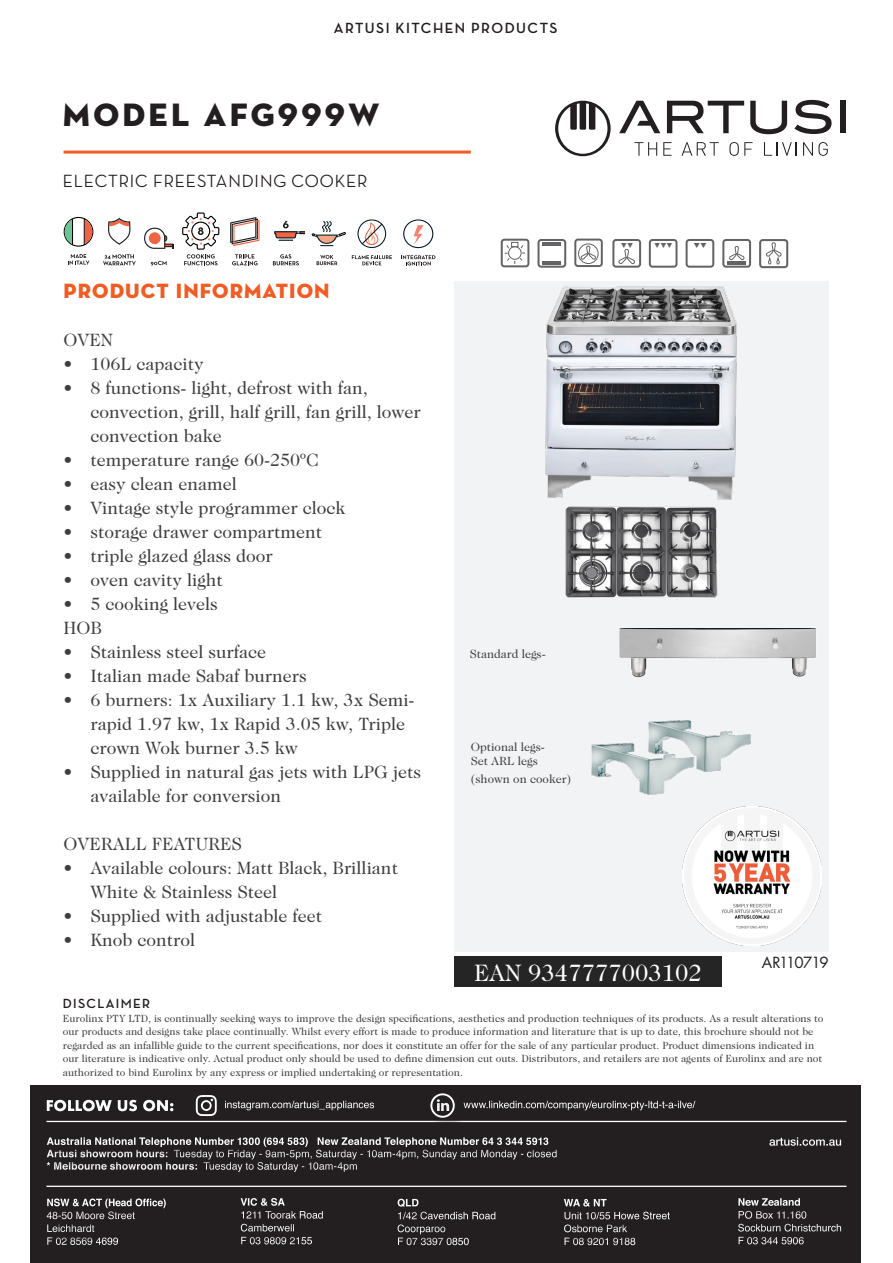
<style>
.page{position:relative;width:893px;height:1263px;background:#fff}
.page>*{position:absolute;margin:0;border:0;box-sizing:border-box;transform-origin:0 0}
.Model_Heading{font:33px "Neutraface Display Titling";letter-spacing:.1em;color:#231f20}
.t1{font:24px "Caslon 224 Std";color:#fff}
.Heading_1{font:21px "Neutraface Display Titling";letter-spacing:.05em;color:#f25b21}
.Body{font:18px/24px "Caslon 224 Std";color:#3e3e3f}
.Model_Heading-2{font:500 18px "Neutraface Display";letter-spacing:.05em;color:#231f20}
.t2{font:700 15px "Neutraface Display";letter-spacing:.1em;color:#231f20}
.t3{font:15px "Futura";letter-spacing:-.07em;color:#231f20}
.t4{font:700 13.5px "Neutraface Display";letter-spacing:.1em;color:#231f20}
.Body-2{font:12px "Caslon 224 Std";color:#3e3e3f}
.Disclaimer{font:10.5px/13.5px "Caslon 224 Std";color:#3e3e3f}
.t5{font:6.9px "Wingdings 3";color:#636366;scale:.91 1}
</style>
<div class="page">
<div style="left:455px;top:282px;width:374px;height:670px;background:#f2f3f4"></div>
<svg style="left:555px;top:101px;width:56px;height:55px"></svg>
<svg style="left:619px;top:101px;width:41px;height:32px"></svg>
<div style="left:840px;top:101px;width:5px;height:32px;background:#231f20"></div>
<svg style="left:794px;top:100px;width:37px;height:34px"></svg>
<svg style="left:750px;top:101px;width:37px;height:33px"></svg>
<svg style="left:667px;top:101px;width:77px;height:32px"></svg>
<svg style="left:634px;top:142px;width:23px;height:14px"></svg>
<svg style="left:663px;top:142px;width:8px;height:14px"></svg>
<svg style="left:681px;top:142px;width:38px;height:14px"></svg>
<svg style="left:729px;top:142px;width:24px;height:14px"></svg>
<svg style="left:764px;top:142px;width:33px;height:14px"></svg>
<svg style="left:803px;top:142px;width:25px;height:14px"></svg>
<hr style="left:64px;top:151px;width:407px;height:3px;background:#f25b21">
<div style="left:454px;top:956px;width:268px;height:31px;background:#242524"></div>
<div style="left:31px;top:1085px;width:830px;height:178px;background:#231f20"></div>
<svg style="left:196px;top:1095px;width:21px;height:21px"></svg>
<svg style="left:47px;top:1100px;width:126px;height:11px"></svg>
<svg style="left:225px;top:1101px;width:149px;height:9px"></svg>
<svg style="left:467px;top:1101px;width:228px;height:9px"></svg>
<hr style="left:46px;top:1186px;width:800px;height:1px;background:#fff">
<hr style="left:46px;top:1121px;width:800px;height:1px;background:#fff">
<svg style="left:47px;top:1137px;width:510px;height:35px"></svg>
<svg style="left:769px;top:1137px;width:72px;height:9px"></svg>
<svg style="left:47px;top:1198px;width:119px;height:47px"></svg>
<div style="left:736px;top:1221px;width:118px;height:23px;background:#231f20;opacity:.68"></div>
<div style="left:736px;top:1209px;width:83px;height:22px;background:#231f20"></div>
<svg style="left:738px;top:1198px;width:103px;height:33px"></svg>
<svg style="left:398px;top:1199px;width:97px;height:46px"></svg>
<svg style="left:564px;top:1212px;width:106px;height:33px"></svg>
<div style="left:562px;top:1197px;width:57px;height:22px;background:#231f20;opacity:.68"></div>
<svg style="left:564px;top:1199px;width:43px;height:7px"></svg>
<svg style="left:307px;top:1237px;width:5px;height:7px"></svg>
<div style="left:239px;top:1221px;width:68px;height:23px;background:#231f20;opacity:.68"></div>
<div style="left:240px;top:1209px;width:95px;height:22px;background:#231f20"></div>
<svg style="left:241px;top:1198px;width:82px;height:33px"></svg>
<div style="left:428px;top:1091px;width:39px;height:39px;background:#231f20;opacity:.68"></div>
<div style="left:430px;top:1093px;width:25px;height:25px;border:2px solid #fff;border-radius:50%"></div>
<svg style="left:437px;top:1099px;width:12px;height:12px"></svg>
<img style="left:682px;top:807px;width:139px;height:139px">
<img style="left:545px;top:286px;width:192px;height:214px">
<svg style="left:108px;top:218px;width:23px;height:27px"></svg>
<svg style="left:103px;top:254px;width:33px;height:11px"></svg>
<svg style="left:144px;top:228px;width:29px;height:21px"></svg>
<div style="left:149px;top:232px;width:12px;height:12px;background:#f16343;border-radius:50%"></div>
<svg style="left:151px;top:261px;width:16px;height:5px"></svg>
<svg style="left:182px;top:212px;width:37px;height:53px"></svg>
<svg style="left:273px;top:254px;width:26px;height:11px"></svg>
<svg style="left:274px;top:221px;width:30px;height:20px"></svg>
<svg style="left:230px;top:217px;width:30px;height:29px"></svg>
<svg style="left:232px;top:254px;width:26px;height:11px"></svg>
<svg style="left:64px;top:217px;width:29px;height:30px"></svg>
<svg style="left:68px;top:254px;width:21px;height:11px"></svg>
<svg style="left:312px;top:221px;width:34px;height:25px"></svg>
<svg style="left:317px;top:255px;width:20px;height:10px"></svg>
<svg style="left:357px;top:219px;width:29px;height:29px"></svg>
<svg style="left:352px;top:255px;width:40px;height:10px"></svg>
<svg style="left:403px;top:219px;width:30px;height:29px"></svg>
<svg style="left:401px;top:255px;width:34px;height:10px"></svg>
<img style="left:565px;top:506px;width:153px;height:92px">
<svg style="left:574px;top:239px;width:29px;height:28px"></svg>
<div style="left:578px;top:244px;width:20px;height:20px;border:1px solid #636366;border-radius:50%"></div>
<svg style="left:649px;top:239px;width:28px;height:29px"></svg>
<svg style="left:537px;top:239px;width:29px;height:29px"></svg>
<hr style="left:542px;top:242px;width:19px;height:3px;background:#636366">
<hr style="left:542px;top:261px;width:19px;height:3px;background:#636366">
<svg style="left:722px;top:239px;width:29px;height:29px"></svg>
<hr style="left:727px;top:261px;width:19px;height:3px;background:#636366">
<svg style="left:501px;top:239px;width:28px;height:28px"></svg>
<svg style="left:759px;top:239px;width:29px;height:29px"></svg>
<img style="left:619px;top:628px;width:197px;height:50px">
<img style="left:591px;top:720px;width:160px;height:75px">
<svg style="left:612px;top:239px;width:29px;height:29px"></svg>
<svg style="left:686px;top:239px;width:28px;height:29px"></svg>
<p class="t2" style="left:334px;top:20px;width:225px">ARTUSI KITCHEN PRODUCTS</p>
<p class="Model_Heading" style="left:63px;top:94px;width:318px">MODEL AFG999W</p>
<p class="Model_Heading-2" style="left:63px;top:171px;width:306px">ELECTRIC FREESTANDING COOKER</p>
<p class="Heading_1" style="left:64px;top:278px;width:267px">PRODUCT INFORMATION</p>
<p class="Body" style="left:64px;top:328px;width:51px">OVEN</p>
<p class="Body" style="left:64px;top:352px;width:142px">• 106L capacity</p>
<p class="Body" style="left:91px;top:376px;width:332px;text-indent:-27px">• 8 functions- light, defrost with fan, convection, grill, half grill, fan grill, lower convection bake</p>
<p class="Body" style="left:64px;top:448px;width:257px">• temperature range 60-250ºC</p>
<p class="Body" style="left:64px;top:472px;width:175px">• easy clean enamel</p>
<p class="Body" style="left:64px;top:496px;width:284px">• Vintage style programmer clock</p>
<p class="Body" style="left:64px;top:520px;width:260px">• storage drawer compartment</p>
<p class="Body" style="left:64px;top:544px;width:211px">• triple glazed glass door</p>
<p class="Body" style="left:64px;top:568px;width:161px">• oven cavity light</p>
<p class="Body" style="left:64px;top:592px;width:156px">• 5 cooking levels</p>
<p class="Body" style="left:64px;top:616px;width:40px">HOB</p>
<p class="Body" style="left:64px;top:640px;width:204px">• Stainless steel surface</p>
<p class="Body" style="left:64px;top:664px;width:245px">• Italian made Sabaf burners</p>
<p class="Body" style="left:91px;top:688px;width:326px;text-indent:-27px">• 6 burners: 1x Auxiliary 1.1 kw, 3x Semi&shy;rapid 1.97 kw, 1x Rapid 3.05 kw, Triple crown Wok burner 3.5 kw</p>
<p class="Body" style="left:91px;top:760px;width:332px;text-indent:-27px">• Supplied in natural gas jets with LPG jets available for conversion</p>
<p class="Body" style="left:64px;top:832px;width:180px">OVERALL FEATURES</p>
<p class="Body" style="left:91px;top:856px;width:309px;text-indent:-27px">• Available colours: Matt Black, Brilliant<br>White &amp; Stainless Steel</p>
<p class="Body" style="left:64px;top:904px;width:260px">• Supplied with adjustable feet</p>
<p class="Body" style="left:64px;top:928px;width:133px">• Knob control</p>
<p class="t5" style="left:654px;top:242px;width:22px">❑❑❑</p>
<p class="Body-2" style="left:470px;top:646px;width:77px">Standard legs-</p>
<p class="Body-2" style="left:471px;top:740px;width:76px">Optional legs-</p>
<p class="Body-2" style="left:471px;top:754px;width:69px">Set ARL legs</p>
<p class="Body-2" style="left:471px;top:772px;width:102px">(shown on cooker)</p>
<p class="t1" style="left:474px;top:958px;width:229px">EAN 9347777003102</p>
<p class="t3" style="left:762px;top:952px;width:68px">AR110719</p>
<p class="t4" style="left:63px;top:996px;width:89px">DISCLAIMER</p>
<p class="Disclaimer" style="left:63px;top:1011px;width:762px">Eurolinx PTY LTD, is continually seeking ways to improve the design specifications, aesthetics and production techniques of its products. As a result alterations to our products and designs take place continually. Whilst every effort is made to produce information and literature that is up to date, this brochure should not be regarded as an infallible guide to the current specifications, nor does it constitute an offer for the sale of any particular product. Product dimensions indicated in our literature is indicative only. Actual product only should be used to define dimension cut outs. Distributors, and retailers are not agents of Eurolinx and are not authorized to bind Eurolinx by any express or implied undertaking or representation.</p>
</div>
